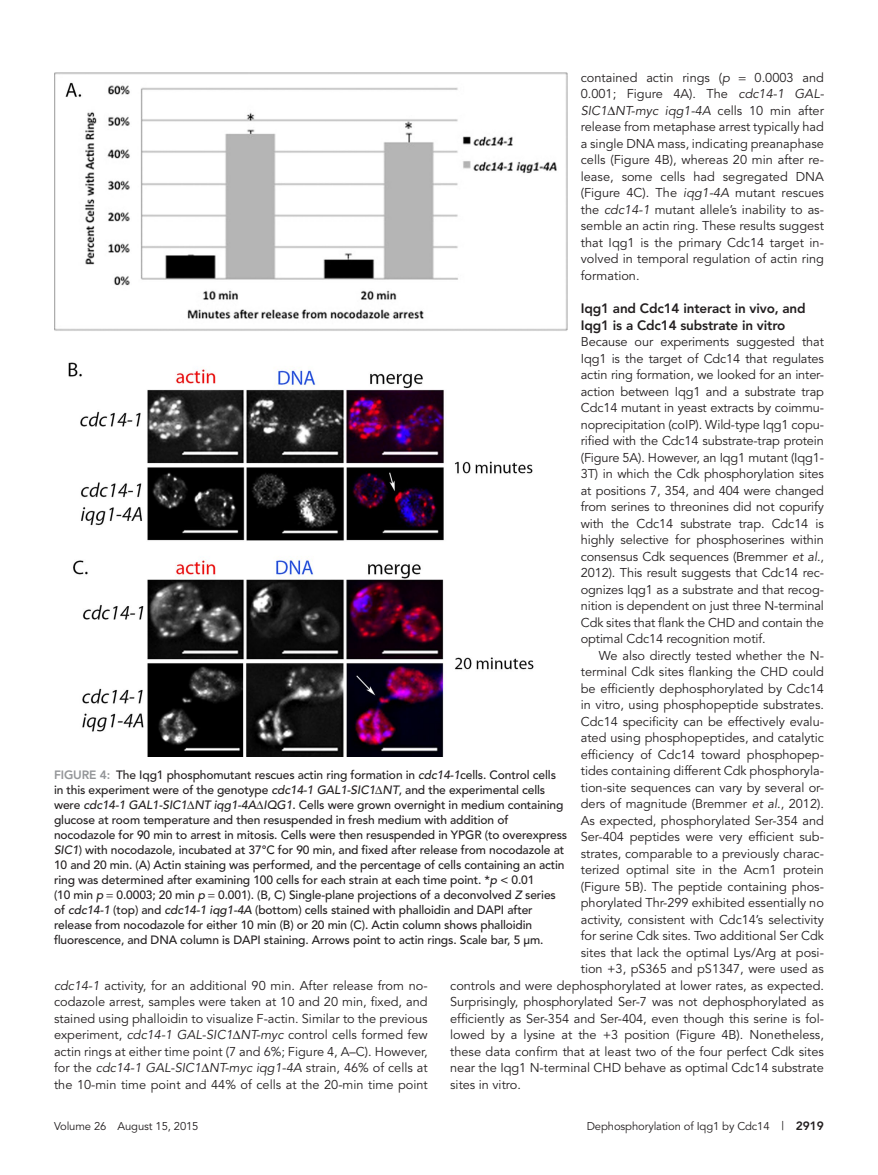
<style>
.page{position:relative;width:878px;height:1175px;background:#fff}
.page>*{position:absolute;margin:0;border:0;box-sizing:border-box;transform-origin:0 0}
.t1{font:800 13.5px/16.5px "Avenir";letter-spacing:-.01em;color:#231f20}
.Para{font:12.75px/16.5px "Avenir";color:#231f20;text-align:justify}
.ParaFL{font:12.75px/16.5px "Avenir";letter-spacing:-.01em;color:#231f20;text-align:justify}
.FigCaption{font:500 12px/15px "Avenir";letter-spacing:-.01em;color:#231f20}
.t2{font:11.25px "Avenir";letter-spacing:-.01em;color:#231f20}
.s1{font-style:italic}
.s2{font-weight:800;color:#939598}
.s3{font-size:12px}
.s4{font-weight:800;font-size:12px}
</style>
<div class="page">
<img style="left:54px;top:72px;width:513px;height:684px">
<p class="Para" style="left:580px;top:70px;width:245px;text-indent:174px">0.0003 and 0.001; Figure 4A). The <span class="s1">cdc14-1 GAL-SIC1 NT-myc iqg1-4A</span> cells 10 min after release from metaphase arrest typically had a single DNA mass, indicating preanaphase cells (Figure 4B), whereas 20 min after re&shy;lease, some cells had segregated DNA (Figure 4C). The <span class="s1">iqg1-4A</span> mutant rescues the <span class="s1">cdc14-1</span> mutant allele’s inability to as&shy;semble an actin ring. These results suggest that Iqg1 is the primary Cdc14 target in&shy;volved in temporal regulation of actin ring formation.</p>
<h2 class="t1" style="left:580px;top:300px;width:226px">Iqg1 and Cdc14 interact in vivo, and<br>Iqg1 is a Cdc14 substrate in vitro</h2>
<p class="ParaFL" style="left:580px;top:334px;width:245px">Because our experiments suggested that Iqg1 is the target of Cdc14 that regulates actin ring formation, we looked for an inter&shy;action between Iqg1 and a substrate trap Cdc14 mutant in yeast extracts by coimmu&shy;noprecipitation (coIP). Wild-type Iqg1 copu&shy;rified with the Cdc14 substrate-trap protein (Figure 5A). However, an Iqg1 mutant (Iqg1- 3T) in which the Cdk phosphorylation sites at positions 7, 354, and 404 were changed from serines to threonines did not copurify with the Cdc14 substrate trap. Cdc14 is highly selective for phosphoserines within consensus Cdk sequences (Bremmer <span class="s1">et al</span>., 2012). This result suggests that Cdc14 rec&shy;ognizes Iqg1 as a substrate and that recog&shy;nition is dependent on just three N-terminal Cdk sites that flank the CHD and contain the optimal Cdc14 recognition motif.</p>
<p class="Para" style="left:598px;top:647px;width:227px">We also directly tested whether the N-</p>
<p class="Para" style="left:580px;top:664px;width:245px">terminal Cdk sites flanking the CHD could</p>
<p class="Para" style="left:580px;top:680px;width:245px">be efficiently dephosphorylated by Cdc14</p>
<p class="Para" style="left:580px;top:697px;width:245px">in vitro, using phosphopeptide substrates.</p>
<p class="Para" style="left:580px;top:713px;width:245px">Cdc14 specificity can be effectively evalu-</p>
<p class="Para" style="left:580px;top:730px;width:245px">ated using phosphopeptides, and catalytic</p>
<p class="Para" style="left:580px;top:746px;width:245px">efficiency of Cdc14 toward phosphopep-</p>
<p class="Para" style="left:580px;top:763px;width:245px">tides containing different Cdk phosphoryla-</p>
<p class="Para" style="left:580px;top:779px;width:245px">tion-site sequences can vary by several or-</p>
<p class="Para" style="left:580px;top:796px;width:245px">ders of magnitude (Bremmer <span class="s1">et al</span>., 2012).</p>
<p class="Para" style="left:580px;top:812px;width:244px">As expected, phosphorylated Ser-354 and</p>
<p class="Para" style="left:580px;top:829px;width:245px">Ser-404 peptides were very efficient sub-</p>
<p class="Para" style="left:580px;top:845px;width:245px">strates, comparable to a previously charac-</p>
<p class="Para" style="left:580px;top:862px;width:245px">terized optimal site in the Acm1 protein</p>
<p class="Para" style="left:580px;top:878px;width:245px">(Figure 5B). The peptide containing phos-</p>
<p class="Para" style="left:580px;top:895px;width:244px">phorylated Thr-299 exhibited essentially no</p>
<p class="Para" style="left:580px;top:911px;width:245px">activity, consistent with Cdc14’s selectivity</p>
<p class="Para" style="left:580px;top:928px;width:244px">for serine Cdk sites. Two additional Ser Cdk</p>
<p class="Para" style="left:580px;top:944px;width:245px">sites that lack the optimal Lys/Arg at posi-</p>
<p class="Para" style="left:580px;top:961px;width:245px">tion +3, pS365 and pS1347, were used as</p>
<p class="Para" style="left:450px;top:977px;width:375px">controls and were dephosphorylated at lower rates, as expected.</p>
<p class="Para" style="left:450px;top:994px;width:375px">Surprisingly, phosphorylated Ser-7 was not dephosphorylated as</p>
<p class="Para" style="left:450px;top:1010px;width:375px">efficiently as Ser-354 and Ser-404, even though this serine is fol-</p>
<p class="Para" style="left:450px;top:1027px;width:375px">lowed by a lysine at the +3 position (Figure 4B). Nonetheless,</p>
<p class="Para" style="left:450px;top:1043px;width:375px">these data confirm that at least two of the four perfect Cdk sites</p>
<p class="Para" style="left:450px;top:1060px;width:375px">near the Iqg1 N-terminal CHD behave as optimal Cdc14 substrate</p>
<p class="Para" style="left:450px;top:1076px;width:72px">sites in vitro.</p>
<p class="Para" style="left:580px;top:70px;width:151px">contained actin rings (<span class="s1">p</span></p>
<p class="FigCaption" style="left:54px;top:768px;width:514px"><span class="s2">FIGURE 4:</span> The Iqg1 phosphomutant rescues actin ring formation in <span class="s1">cdc14-1</span>cells. Control cells in this experiment were of the genotype <span class="s1">cdc14-1 GAL1-SIC1 NT</span>, and the experimental cells were <span class="s1">cdc14-1 GAL1-SIC1 NT iqg1-4A IQG1</span>. Cells were grown overnight in medium containing glucose at room temperature and then resuspended in fresh medium with addition of nocodazole for 90 min to arrest in mitosis. Cells were then resuspended in YPGR (to overexpress <span class="s1">SIC1</span>) with nocodazole, incubated at 37°C for 90 min, and fixed after release from nocodazole at 10 and 20 min. (A) Actin staining was performed, and the percentage of cells containing an actin ring was determined after examining 100 cells for each strain at each time point. *<span class="s1">p</span> &lt; 0.01<br>(10 min <span class="s1">p</span> 0.0003; 20 min <span class="s1">p</span> 0.001). (B, C) Single-plane projections of a deconvolved <span class="s1">Z</span> series of <span class="s1">cdc14-1</span> (top) and <span class="s1">cdc14-1 iqg1-4A</span> (bottom) cells stained with phalloidin and DAPI after release from nocodazole for either 10 min (B) or 20 min (C). Actin column shows phalloidin fluorescence, and DNA column is DAPI staining. Arrows point to actin rings. Scale bar, 5 μm.</p>
<p class="Para" style="left:54px;top:977px;width:375px"><span class="s1">cdc14-1</span> activity, for an additional 90 min. After release from no&shy;codazole arrest, samples were taken at 10 and 20 min, fixed, and stained using phalloidin to visualize F-actin. Similar to the previous experiment, <span class="s1">cdc14-1 GAL-SIC1 NT-myc</span> control cells formed few actin rings at either time point (7 and 6%; Figure 4, A–C). However, for the <span class="s1">cdc14-1 GAL-SIC1 NT-myc iqg1-4A</span> strain, 46% of cells at the 10-min time point and 44% of cells at the 20-min time point</p>
<p class="t2" style="left:54px;top:1119px;width:146px">Volume 26 August 15, 2015</p>
<p class="t2" style="left:586px;top:1119px;width:239px">Dephosphorylation of Iqg1 by Cdc14 <span class="s3">|</span> <span class="s4">2919</span></p>
</div>
